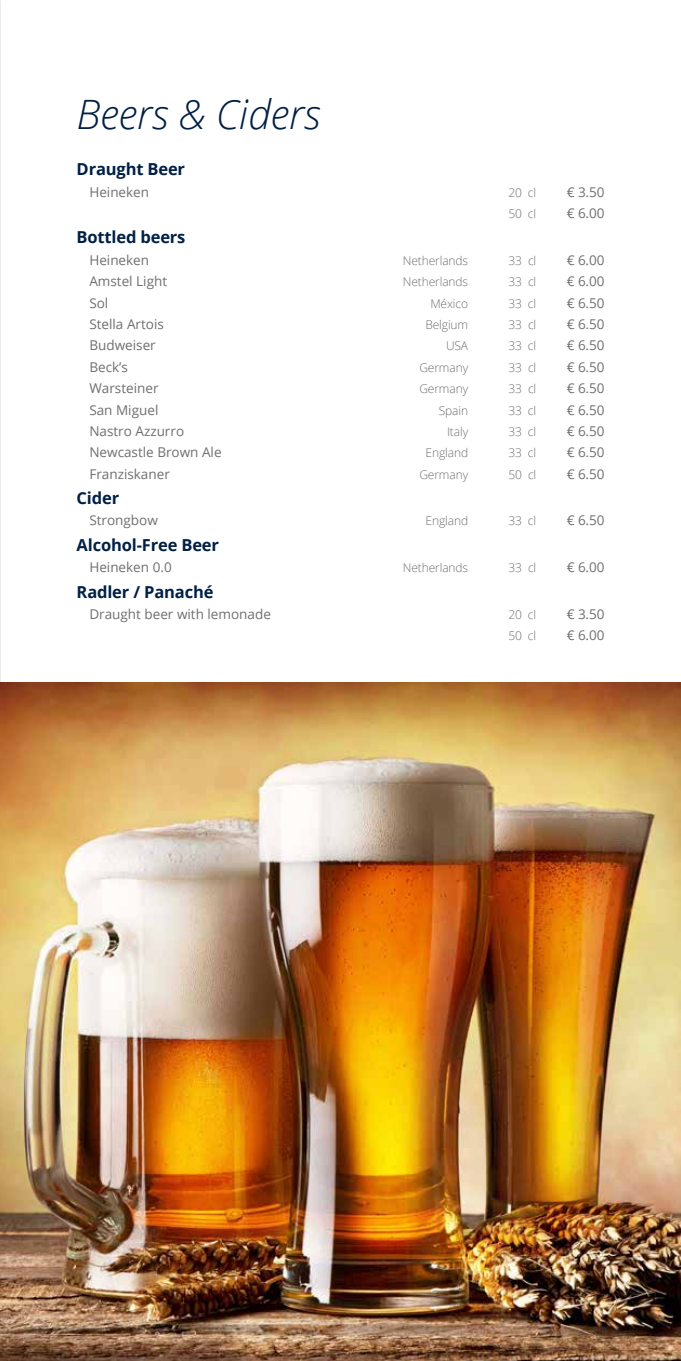
<style>
.page{position:relative;width:681px;height:1361px;background:#fff}
.page>*{position:absolute;margin:0;border:0;box-sizing:border-box;transform-origin:0 0}
.t1{font:italic 300 40.5px "Open Sans";color:#002046}
.t2{font:700 16.5px "Open Sans";letter-spacing:-.01em;color:#002046}
.t3{font:13.5px "Open Sans";color:#706f6f}
.t4{font:300 12px "Open Sans";letter-spacing:-.01em;color:#706f6f}
</style>
<div class="page">
<svg style="left:0;top:0;width:1px;height:683px"></svg>
<img style="left:0;top:683px;width:680px;height:678px">
<h1 class="t1" style="left:77px;top:86px;width:245px">Beers &amp; Ciders</h1>
<p class="t2" style="left:77px;top:158px;width:110px">Draught Beer</p>
<p class="t3" style="left:89px;top:183px;width:61px">Heineken</p>
<p class="t4" style="left:508px;top:184px;width:29px">20 cl</p>
<p class="t3" style="left:566px;top:183px;width:39px">€ 3.50</p>
<p class="t4" style="left:508px;top:205px;width:29px">50 cl</p>
<p class="t3" style="left:566px;top:204px;width:39px">€ 6.00</p>
<p class="t2" style="left:77px;top:226px;width:110px">Bottled beers</p>
<p class="t3" style="left:89px;top:251px;width:61px">Heineken</p>
<p class="t4" style="left:402px;top:252px;width:67px">Netherlands</p>
<p class="t4" style="left:508px;top:252px;width:29px">33 cl</p>
<p class="t3" style="left:566px;top:251px;width:39px">€ 6.00</p>
<p class="t3" style="left:89px;top:272px;width:79px">Amstel Light</p>
<p class="t4" style="left:402px;top:274px;width:67px">Netherlands</p>
<p class="t4" style="left:508px;top:274px;width:29px">33 cl</p>
<p class="t3" style="left:566px;top:272px;width:39px">€ 6.00</p>
<p class="t3" style="left:89px;top:293px;width:20px">Sol</p>
<p class="t4" style="left:430px;top:295px;width:39px">México</p>
<p class="t4" style="left:508px;top:295px;width:29px">33 cl</p>
<p class="t3" style="left:566px;top:293px;width:39px">€ 6.50</p>
<p class="t3" style="left:89px;top:315px;width:76px">Stella Artois</p>
<p class="t4" style="left:425px;top:316px;width:44px">Belgium</p>
<p class="t4" style="left:508px;top:316px;width:29px">33 cl</p>
<p class="t3" style="left:566px;top:315px;width:39px">€ 6.50</p>
<p class="t3" style="left:89px;top:336px;width:68px">Budweiser</p>
<p class="t4" style="left:446px;top:338px;width:24px">USA</p>
<p class="t4" style="left:508px;top:338px;width:29px">33 cl</p>
<p class="t3" style="left:566px;top:336px;width:39px">€ 6.50</p>
<p class="t3" style="left:89px;top:357px;width:40px">Beck’s</p>
<p class="t4" style="left:419px;top:359px;width:50px">Germany</p>
<p class="t4" style="left:508px;top:359px;width:29px">33 cl</p>
<p class="t3" style="left:566px;top:357px;width:39px">€ 6.50</p>
<p class="t3" style="left:89px;top:379px;width:71px">Warsteiner</p>
<p class="t4" style="left:419px;top:380px;width:50px">Germany</p>
<p class="t4" style="left:508px;top:380px;width:29px">33 cl</p>
<p class="t3" style="left:566px;top:379px;width:39px">€ 6.50</p>
<p class="t3" style="left:89px;top:400px;width:70px">San Miguel</p>
<p class="t4" style="left:438px;top:402px;width:31px">Spain</p>
<p class="t4" style="left:508px;top:402px;width:29px">33 cl</p>
<p class="t3" style="left:566px;top:400px;width:39px">€ 6.50</p>
<p class="t3" style="left:89px;top:422px;width:96px">Nastro Azzurro</p>
<p class="t4" style="left:447px;top:423px;width:23px">Italy</p>
<p class="t4" style="left:508px;top:423px;width:29px">33 cl</p>
<p class="t3" style="left:566px;top:422px;width:39px">€ 6.50</p>
<p class="t3" style="left:89px;top:443px;width:134px">Newcastle Brown Ale</p>
<p class="t4" style="left:425px;top:445px;width:44px">England</p>
<p class="t4" style="left:508px;top:445px;width:29px">33 cl</p>
<p class="t3" style="left:566px;top:443px;width:39px">€ 6.50</p>
<p class="t3" style="left:89px;top:464px;width:82px">Franziskaner</p>
<p class="t4" style="left:419px;top:466px;width:50px">Germany</p>
<p class="t4" style="left:508px;top:466px;width:29px">50 cl</p>
<p class="t3" style="left:566px;top:464px;width:39px">€ 6.50</p>
<p class="t2" style="left:77px;top:486px;width:44px">Cider</p>
<p class="t3" style="left:89px;top:511px;width:70px">Strongbow</p>
<p class="t4" style="left:425px;top:513px;width:44px">England</p>
<p class="t4" style="left:508px;top:513px;width:29px">33 cl</p>
<p class="t3" style="left:566px;top:511px;width:39px">€ 6.50</p>
<p class="t2" style="left:77px;top:533px;width:144px">Alcohol-Free Beer</p>
<p class="t3" style="left:89px;top:558px;width:84px">Heineken 0.0</p>
<p class="t4" style="left:402px;top:560px;width:67px">Netherlands</p>
<p class="t4" style="left:508px;top:560px;width:29px">33 cl</p>
<p class="t3" style="left:566px;top:558px;width:39px">€ 6.00</p>
<p class="t2" style="left:77px;top:580px;width:138px">Radler / Panaché</p>
<p class="t3" style="left:89px;top:605px;width:183px">Draught beer with lemonade</p>
<p class="t4" style="left:508px;top:606px;width:29px">20 cl</p>
<p class="t3" style="left:566px;top:605px;width:39px">€ 3.50</p>
<p class="t4" style="left:508px;top:627px;width:29px">50 cl</p>
<p class="t3" style="left:566px;top:626px;width:39px">€ 6.00</p>
</div>
